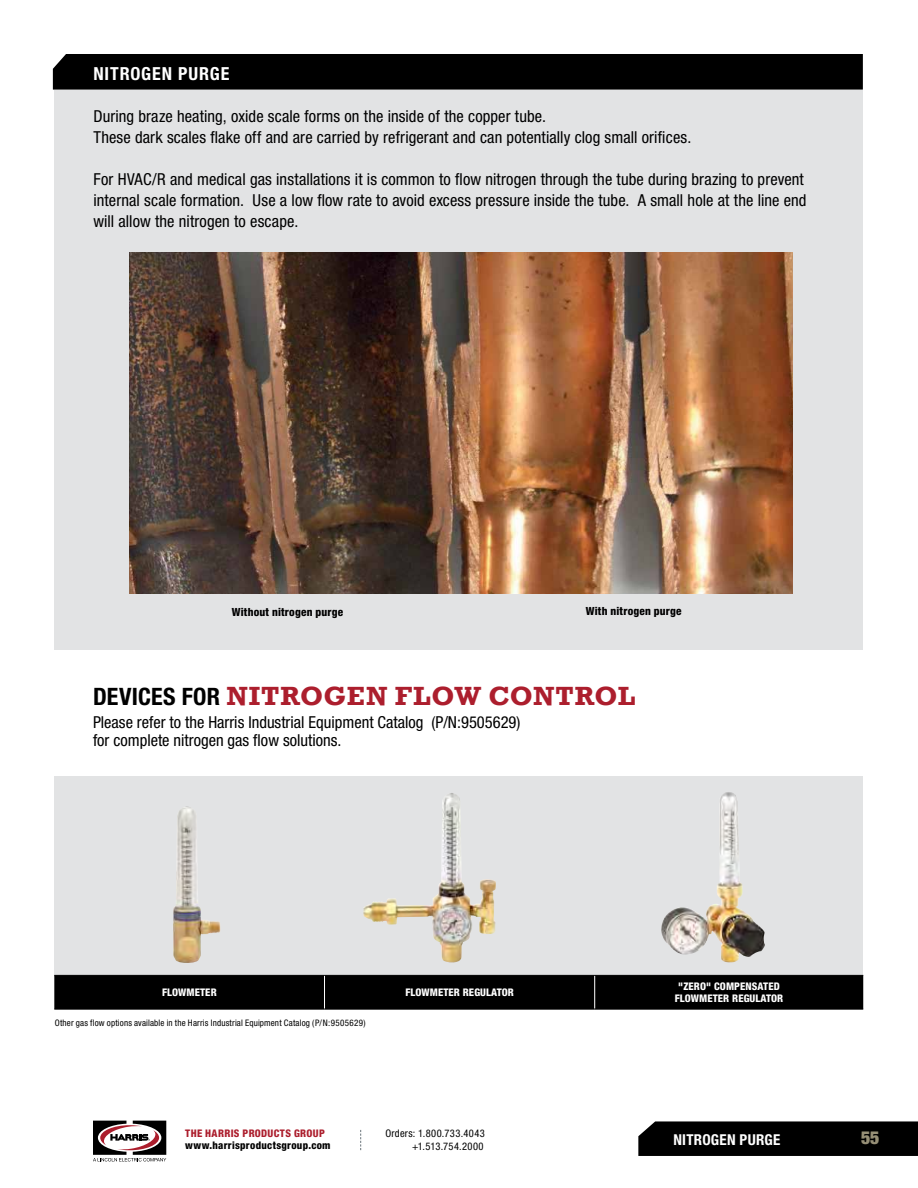
<style>
.page{position:relative;width:918px;height:1188px;background:#fff}
.page>*{position:absolute;margin:0;border:0;box-sizing:border-box;transform-origin:0 0}
.t1{font:700 27px "Rockwell";letter-spacing:.02em;color:#ac1e2d}
.t2{font:700 condensed 18px "Helvetica Neue LT Std";letter-spacing:.05em;color:#fff}
.t3{font:900 condensed 18px "Helvetica Neue LT Std";color:#968f76}
.t4{font:condensed 16.5px/21px "Helvetica Neue LT Std";letter-spacing:.005em;color:#000}
.t5{font:700 condensed 15px "Helvetica Neue LT Std";letter-spacing:.02em;color:#fff}
.t6{font:800 condensed 11.25px "Helvetica Neue";letter-spacing:.015em;color:#000}
.t7{font:800 condensed 10.5px/12.6px "Helvetica Neue LT Std";letter-spacing:.01em;color:#fff;text-align:center}
.t8{font:condensed 10.5px/12.6px "Helvetica Neue LT Std";letter-spacing:.035em;color:#000;text-align:right}
.t9{font:800 condensed 10.5px "Helvetica Neue LT Std";letter-spacing:.025em;color:#000}
.t10{font:800 condensed 10.5px "Helvetica Neue LT Std";letter-spacing:.03em;color:#ac1e2d}
.t11{font:condensed 9px "Helvetica Neue";letter-spacing:.02em;color:#000}
.s1{font-family:"Helvetica Neue LT Std";font-stretch:condensed;font-size:24px;color:#000}
</style>
<div class="page">
<svg style="left:638px;top:1121px;width:280px;height:35px;background:#070707"></svg>
<svg style="left:93px;top:1121px;width:73px;height:40px"></svg>
<svg style="left:360px;top:1130px;width:1px;height:20px"></svg>
<div style="left:55px;top:776px;width:808px;height:200px;background:#e2e3e4"></div>
<img style="left:363px;top:793px;width:133px;height:170px">
<img style="left:661px;top:792px;width:104px;height:170px">
<div style="left:54px;top:90px;width:809px;height:560px;background:#e2e3e4"></div>
<img style="left:130px;top:252px;width:662px;height:342px">
<div style="left:53px;top:54px;width:810px;height:36px;background:#000"></div>
<img style="left:173px;top:806px;width:47px;height:157px">
<div style="left:54px;top:976px;width:809px;height:33px;background:#000"></div>
<hr style="left:324px;top:976px;width:1px;height:33px;background:#fff">
<hr style="left:594px;top:976px;width:1px;height:33px;background:#fff">
<hr style="left:54px;top:1009px;width:271px;height:1px;background:#000">
<hr style="left:325px;top:1009px;width:270px;height:1px;background:#000">
<hr style="left:595px;top:1009px;width:268px;height:1px;background:#000">
<hr style="left:54px;top:975px;width:271px;height:1px;background:#000">
<hr style="left:325px;top:975px;width:270px;height:1px;background:#000">
<hr style="left:595px;top:975px;width:268px;height:1px;background:#000">
<p class="t2" style="left:93px;top:63px;width:137px">NITROGEN PURGE</p>
<p class="t4" style="left:93px;top:106px;width:599px">During braze heating, oxide scale forms on the inside of the copper tube.<br>These dark scales flake off and are carried by refrigerant and can potentially clog small orifices.</p>
<p class="t4" style="left:93px;top:169px;width:715px">For HVAC/R and medical gas installations it is common to flow nitrogen through the tube during brazing to prevent internal scale formation. Use a low flow rate to avoid excess pressure inside the tube. A small hole at the line end will allow the nitrogen to escape.</p>
<p class="t6" style="left:232px;top:605px;width:113px">Without nitrogen purge</p>
<p class="t6" style="left:586px;top:604px;width:97px">With nitrogen purge</p>
<h1 class="t1" style="left:93px;top:680px;width:544px"><span class="s1">DEVICES FOR</span> NITROGEN FLOW CONTROL</h1>
<p class="t4" style="left:93px;top:713px;width:429px;line-height:18px">Please refer to the Harris Industrial Equipment Catalog (P/N:9505629) for complete nitrogen gas flow solutions.</p>
<p class="t7" style="left:162px;top:986px;width:56px">FLOWMETER</p>
<p class="t7" style="left:405px;top:986px;width:110px">FLOWMETER REGULATOR</p>
<p class="t7" style="left:675px;top:979px;width:110px">"ZERO" COMPENSATED<br>FLOWMETER REGULATOR</p>
<p class="t11" style="left:55px;top:1017px;width:313px">Other gas flow options available in the Harris Industrial Equipment Catalog (P/N:9505629)</p>
<p class="t10" style="left:185px;top:1126px;width:141px">THE HARRIS PRODUCTS GROUP</p>
<p class="t9" style="left:185px;top:1139px;width:147px">www.harrisproductsgroup.com</p>
<p class="t8" style="left:385px;top:1127px;width:101px">Orders: 1.800.733.4043 +1.513.754.2000</p>
<p class="t5" style="left:674px;top:1131px;width:108px">NITROGEN PURGE</p>
<p class="t3" style="left:861px;top:1126px;width:20px">55</p>
</div>
